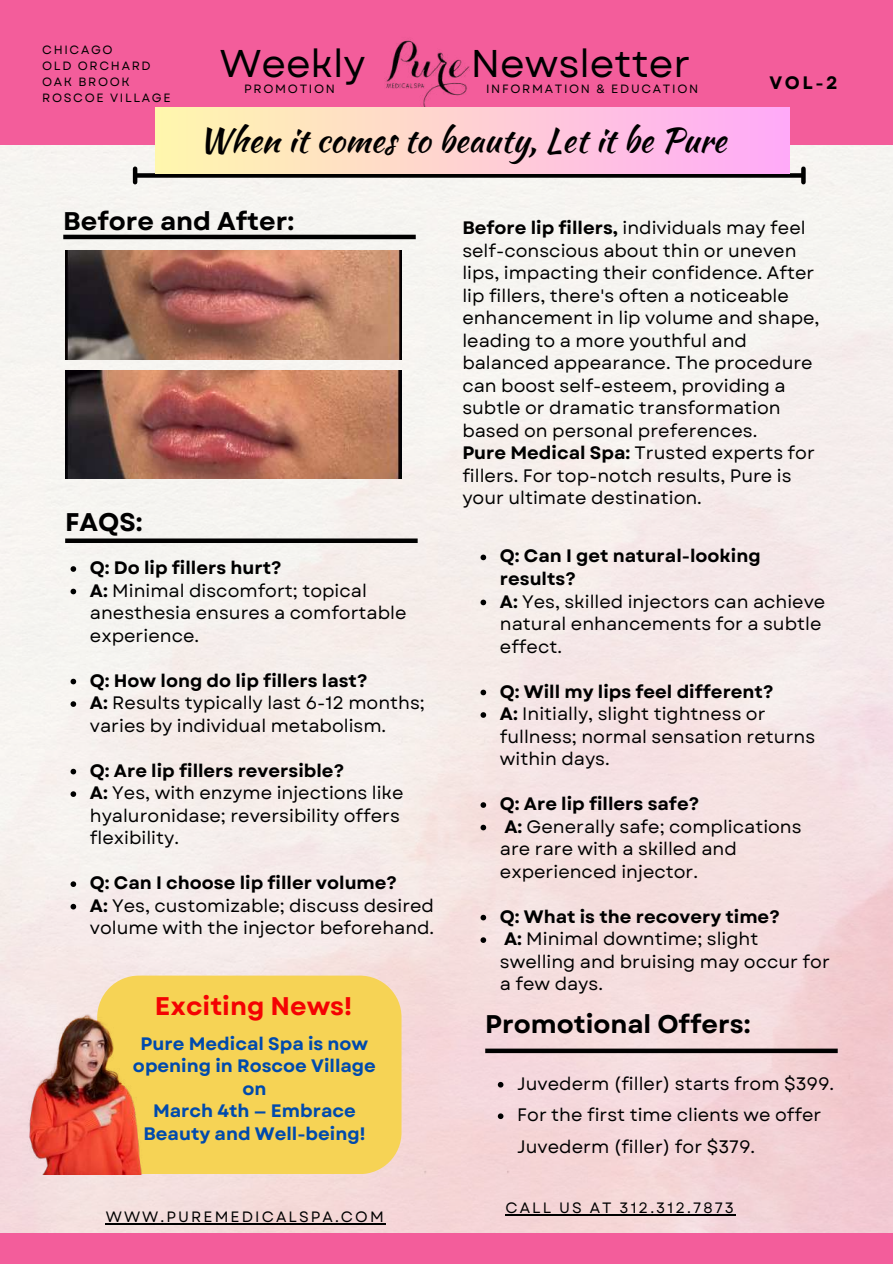
<style>
.page{position:relative;width:893px;height:1264px;background:#fff}
.page>*{position:absolute;margin:0;border:0;box-sizing:border-box;transform-origin:0 0}
.t1{font:38.55px "Garet";color:#000}
.t2{font:33.75px "Kaushan Script";color:#000}
.t3{font:700 25.5px "Garet";color:#000}
.t4{font:700 25.5px "Garet";color:#f40202}
.t5{font:18px/22.5px "Garet";color:#000}
.t6{font:700 18px/22.5px "Garet";color:#004aad;text-align:center}
.t7{font:700 18px "Garet";color:#000}
.t8{font:15px "Garet";letter-spacing:.14em;color:#000}
.t9{font:12px/16px "Garet";letter-spacing:.14em;color:#000}
.s1{font-weight:700}
</style>
<div class="page">
<img style="left:0;top:145px;width:892px;height:1087px">
<img style="left:65px;top:250px;width:337px;height:109px">
<img style="left:65px;top:371px;width:337px;height:108px">
<div style="left:0;top:0;width:892px;height:145px;background:#f35d9b"></div>
<div style="left:0;top:1232px;width:892px;height:31px;background:#f35d9b"></div>
<img style="left:384px;top:39px;width:85px;height:69px">
<div style="left:136px;top:173px;width:666px;height:5px;background:#000"></div>
<hr style="left:133px;top:169px;width:4px;height:13px;background:#000">
<svg style="left:801px;top:169px;width:4px;height:13px"></svg>
<div style="left:155px;top:108px;width:634px;height:65px;background:linear-gradient(to right,#fff7ad,#ffaaf8)"></div>
<div style="left:65px;top:538px;width:352px;height:5px;background:#000"></div>
<hr style="left:63px;top:235px;width:352px;height:4px;background:#000">
<div style="left:485px;top:1048px;width:352px;height:5px;background:#000"></div>
<div style="left:97px;top:975px;width:304px;height:199px;background:#f6d355"></div>
<img style="left:10px;top:1010px;width:145px;height:164px">
<hr style="left:106px;top:1223px;width:280px;height:1px;background:#000">
<hr style="left:505px;top:1214px;width:231px;height:1px;background:#000">
<svg style="left:71px;top:566px;width:5px;height:6px"></svg>
<svg style="left:71px;top:588px;width:5px;height:6px"></svg>
<svg style="left:71px;top:678px;width:5px;height:6px"></svg>
<svg style="left:71px;top:701px;width:5px;height:6px"></svg>
<svg style="left:71px;top:768px;width:5px;height:6px"></svg>
<svg style="left:71px;top:791px;width:5px;height:6px"></svg>
<svg style="left:71px;top:881px;width:5px;height:6px"></svg>
<svg style="left:71px;top:903px;width:5px;height:6px"></svg>
<svg style="left:480px;top:554px;width:6px;height:6px"></svg>
<svg style="left:480px;top:599px;width:6px;height:6px"></svg>
<svg style="left:480px;top:689px;width:6px;height:6px"></svg>
<svg style="left:480px;top:712px;width:6px;height:5px"></svg>
<svg style="left:480px;top:802px;width:6px;height:5px"></svg>
<svg style="left:480px;top:824px;width:6px;height:6px"></svg>
<svg style="left:480px;top:914px;width:6px;height:6px"></svg>
<svg style="left:480px;top:937px;width:6px;height:5px"></svg>
<svg style="left:498px;top:1081px;width:5px;height:6px"></svg>
<svg style="left:498px;top:1113px;width:5px;height:6px"></svg>
<p class="t9" style="left:42px;top:42px;width:130px">CHICAGO<br>OLD ORCHARD<br>OAK BROOK<br>ROSCOE VILLAGE</p>
<h1 class="t1" style="left:220px;top:36px;width:147px">Weekly</h1>
<h1 class="t1" style="left:471px;top:36px;width:221px">Newsletter</h1>
<p class="t9" style="left:244px;top:81px;width:92px">PROMOTION</p>
<p class="t9" style="left:486px;top:81px;width:214px">INFORMATION &amp; EDUCATION</p>
<h2 class="t2" style="left:198px;top:116px;width:529px">When it comes to beauty, Let it be Pure</h2>
<p class="t7" style="left:769px;top:70px;width:70px">VOL-2</p>
<h3 class="t3" style="left:63px;top:202px;width:232px">Before and After:</h3>
<h3 class="t3" style="left:65px;top:504px;width:79px">FAQS:</h3>
<p class="t5" style="left:90px;top:556px;width:318px"><span class="s1">Q: Do lip fillers hurt?<br>A:</span> Minimal discomfort; topical anesthesia ensures a comfortable experience.</p>
<p class="t5" style="left:90px;top:669px;width:336px"><span class="s1">Q: How long do lip fillers last?<br>A:</span> Results typically last 6-12 months; varies by individual metabolism.</p>
<p class="t5" style="left:90px;top:759px;width:315px"><span class="s1">Q: Are lip fillers reversible?<br>A:</span> Yes, with enzyme injections like hyaluronidase; reversibility offers flexibility.</p>
<p class="t5" style="left:90px;top:871px;width:346px"><span class="s1">Q: Can I choose lip filler volume?<br>A:</span> Yes, customizable; discuss desired volume with the injector beforehand.</p>
<h3 class="t4" style="left:155px;top:987px;width:199px">Exciting News!</h3>
<p class="t6" style="left:133px;top:1032px;width:244px">Pure Medical Spa is now opening in Roscoe Village on<br>March 4th — Embrace<br>Beauty and Well-being!</p>
<p class="t8" style="left:106px;top:1205px;width:279px">WWW.PUREMEDICALSPA.COM</p>
<p class="t5" style="left:462px;top:217px;width:359px"><span class="s1">Before lip fillers,</span> individuals may feel self-conscious about thin or uneven lips, impacting their confidence. After lip fillers, there's often a noticeable enhancement in lip volume and shape, leading to a more youthful and balanced appearance. The procedure can boost self-esteem, providing a subtle or dramatic transformation based on personal preferences.<br><span class="s1">Pure Medical Spa:</span> Trusted experts for fillers. For top-notch results, Pure is your ultimate destination.</p>
<p class="t5" style="left:500px;top:545px;width:327px"><span class="s1">Q: Can I get natural-looking results?<br>A:</span> Yes, skilled injectors can achieve natural enhancements for a subtle effect.</p>
<p class="t5" style="left:500px;top:680px;width:317px"><span class="s1">Q: Will my lips feel different?<br>A:</span> Initially, slight tightness or fullness; normal sensation returns within days.</p>
<p class="t5" style="left:500px;top:792px;width:303px"><span class="s1">Q: Are lip fillers safe?<br>A:</span> Generally safe; complications are rare with a skilled and experienced injector.</p>
<p class="t5" style="left:500px;top:905px;width:331px"><span class="s1">Q: What is the recovery time?<br>A:</span> Minimal downtime; slight swelling and bruising may occur for a few days.</p>
<h3 class="t3" style="left:485px;top:1006px;width:267px">Promotional Offers:</h3>
<p class="t5" style="left:517px;top:1067px;width:318px;line-height:31.5px">Juvederm (filler) starts from $399.<br>For the first time clients we offer<br>Juvederm (filler) for $379.</p>
<p class="t8" style="left:505px;top:1197px;width:230px">CALL US AT 312.312.7873</p>
</div>
